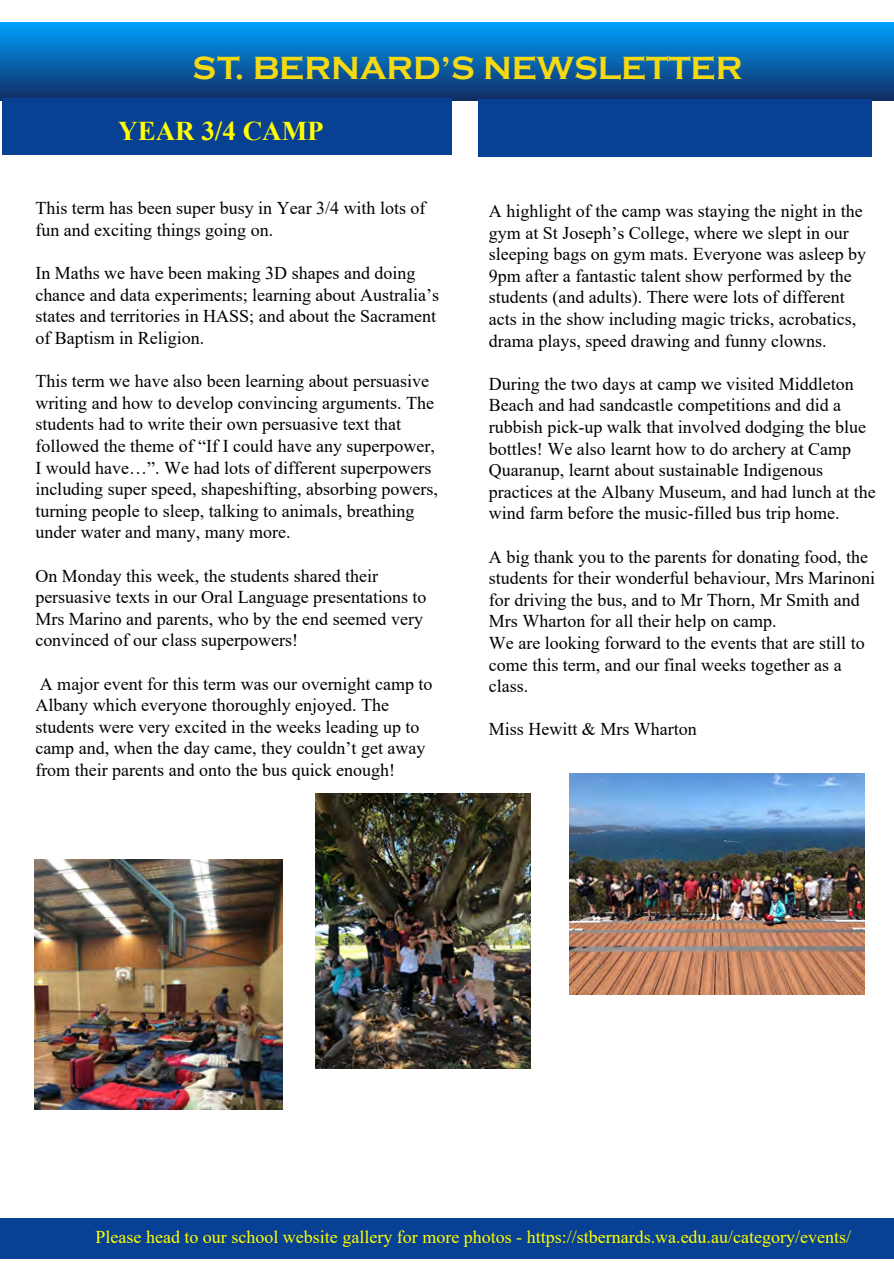
<style>
.page{position:relative;width:894px;height:1263px;background:#fff}
.page>*{position:absolute;margin:0;border:0;box-sizing:border-box;transform-origin:0 0}
.t1{font:700 33px "Copperplate Gothic";color:#f5d912}
.t2{font:700 27px "Times New Roman";color:#ff0}
.t3{font:18px/21.6px "Times New Roman";color:#000}
.t4{font:18px "Times New Roman";color:#ff0}
.s1{font-style:inherit}
</style>
<div class="page">
<div style="left:0;top:22px;width:894px;height:79px;background:linear-gradient(to bottom,#00a1fe,#112b61)"></div>
<div style="left:0;top:1218px;width:894px;height:41px;background:#084094"></div>
<div style="left:2px;top:98px;width:450px;height:56px;background:#084094"></div>
<div style="left:478px;top:99px;width:394px;height:57px;background:#084094"></div>
<img style="left:35px;top:859px;width:247px;height:251px">
<img style="left:316px;top:793px;width:215px;height:275px">
<img style="left:570px;top:773px;width:294px;height:221px">
<h1 class="t1" style="left:192px;top:50px;width:551px">S<span class="s1">T. BERNARD’S</span> NEWSLETTER</h1>
<h2 class="t2" style="left:118px;top:112px;width:207px">YEAR 3/4 CAMP</h2>
<p class="t3" style="left:35px;top:197px;width:392px">This term has been super busy in Year 3/4 with lots of fun and exciting things going on.</p>
<p class="t3" style="left:35px;top:262px;width:405px">In Maths we have been making 3D shapes and doing chance and data experiments; learning about Australia’s states and territories in HASS; and about the Sacrament of Baptism in Religion.</p>
<p class="t3" style="left:35px;top:370px;width:404px">This term we have also been learning about persuasive writing and how to develop convincing arguments. The students had to write their own persuasive text that followed the theme of “If I could have any superpower, I would have…”. We had lots of different superpowers including super speed, shapeshifting, absorbing powers, turning people to sleep, talking to animals, breathing under water and many, many more.</p>
<p class="t3" style="left:35px;top:564px;width:393px">On Monday this week, the students shared their persuasive texts in our Oral Language presentations to Mrs Marino and parents, who by the end seemed very convinced of our class superpowers!</p>
<p class="t3" style="left:35px;top:672px;width:399px">A major event for this term was our overnight camp to Albany which everyone thoroughly enjoyed. The students were very excited in the weeks leading up to camp and, when the day came, they couldn’t get away from their parents and onto the bus quick enough!</p>
<p class="t3" style="left:489px;top:200px;width:379px">A highlight of the camp was staying the night in the gym at St Joseph’s College, where we slept in our sleeping bags on gym mats. Everyone was asleep by 9pm after a fantastic talent show performed by the students (and adults). There were lots of different acts in the show including magic tricks, acrobatics, drama plays, speed drawing and funny clowns.</p>
<p class="t3" style="left:489px;top:372px;width:388px">During the two days at camp we visited Middleton Beach and had sandcastle competitions and did a rubbish pick-up walk that involved dodging the blue bottles! We also learnt how to do archery at Camp Quaranup, learnt about sustainable Indigenous practices at the Albany Museum, and had lunch at the wind farm before the music-filled bus trip home.</p>
<p class="t3" style="left:489px;top:545px;width:388px">A big thank you to the parents for donating food, the students for their wonderful behaviour, Mrs Marinoni for driving the bus, and to Mr Thorn, Mr Smith and Mrs Wharton for all their help on camp.<br>We are looking forward to the events that are still to come this term, and our final weeks together as a class.</p>
<p class="t3" style="left:489px;top:718px;width:209px">Miss Hewitt &amp; Mrs Wharton</p>
<p class="t4" style="left:96px;top:1224px;width:757px">Please head to our school website gallery for more photos - https://stbernards.wa.edu.au/category/events/</p>
</div>
